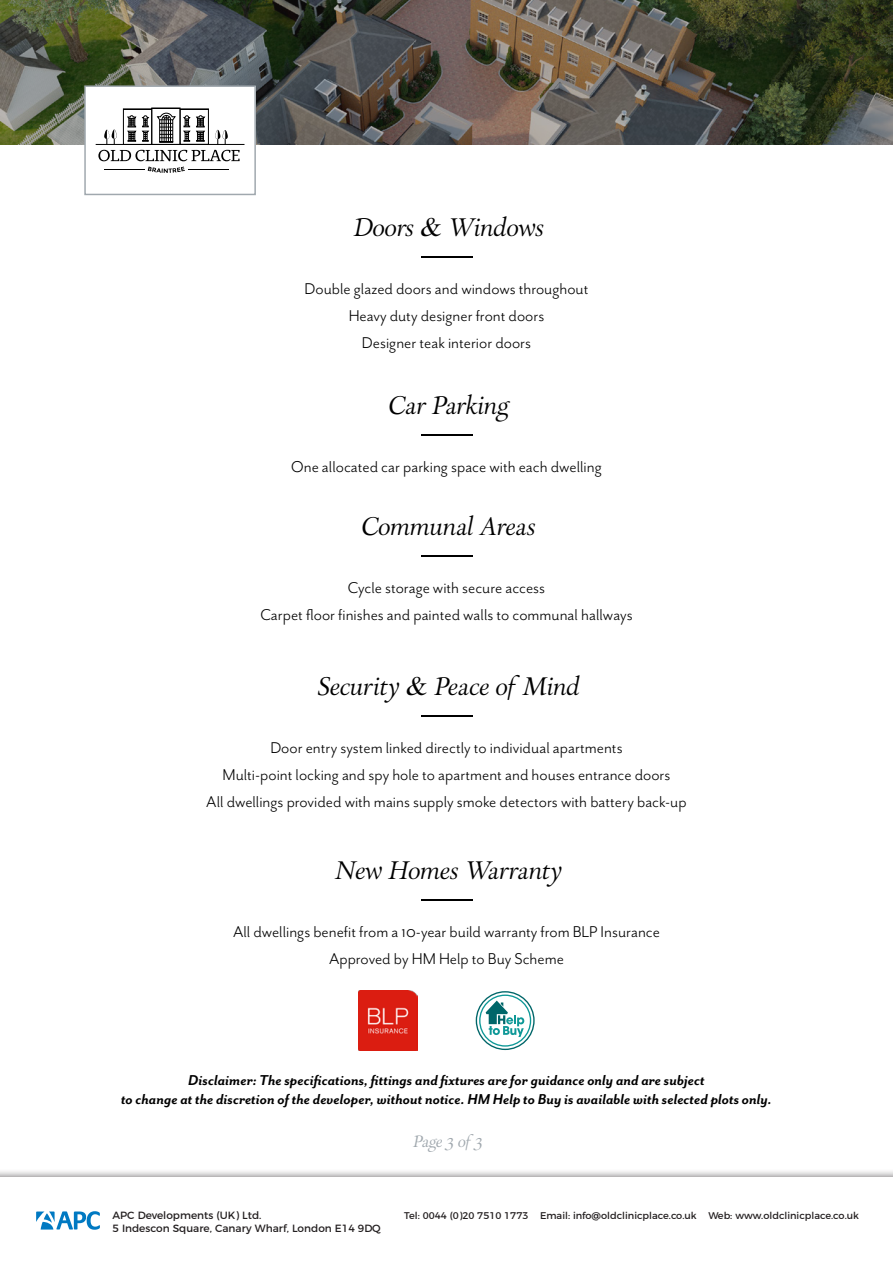
<style>
.page{position:relative;width:893px;height:1263px;background:#fff}
.page>*{position:absolute;margin:0;border:0;box-sizing:border-box;transform-origin:0 0}
.t1{font:300 25.5px "Park Lane";color:#000}
.t2{font:18px/27px "Mr Eaves San OT";color:#000;text-align:center}
.t3{font:italic 700 16.5px/18px "Mr Eaves San OT";color:#000;text-align:center}
.t4{font:300 16.5px "Park Lane";color:#a0a8ae}
.t5{font:10.5px/12.6px "Montserrat";color:#231f20}
.t6{font:9.75px "Montserrat";color:#231f20}
</style>
<div class="page">
<hr style="left:421px;top:256px;width:51px;height:1px;background:#000">
<hr style="left:421px;top:434px;width:51px;height:1px;background:#000">
<hr style="left:421px;top:556px;width:51px;height:1px;background:#000">
<hr style="left:421px;top:715px;width:51px;height:1px;background:#000">
<hr style="left:421px;top:899px;width:51px;height:1px;background:#000">
<img style="left:358px;top:991px;width:60px;height:59px">
<svg style="left:476px;top:991px;width:59px;height:59px"></svg>
<img style="left:0;top:0;width:893px;height:145px">
<div style="left:85px;top:86px;width:170px;height:108px;background:#fff"></div>
<svg style="left:148px;top:167px;width:37px;height:6px"></svg>
<hr style="left:104px;top:169px;width:41px;height:1px;background:#000">
<hr style="left:188px;top:169px;width:41px;height:1px;background:#000">
<hr style="left:96px;top:144px;width:148px;height:1px;background:#000">
<div style="left:152px;top:108px;width:28px;height:37px;border:1px solid #000"></div>
<svg style="left:98px;top:109px;width:142px;height:52px"></svg>
<div style="left:84px;top:85px;width:172px;height:110px;border:1px solid #a0a8ae"></div>
<div style="left:0;top:1169px;width:893px;height:94px;background:#231f20;opacity:.75"></div>
<div style="left:0;top:1178px;width:893px;height:85px;background:#fff"></div>
<svg style="left:36px;top:1211px;width:64px;height:19px"></svg>
<h1 class="t1" style="left:351px;top:214px;width:192px">Doors &amp; Windows</h1>
<p class="t2" style="left:305px;top:275px;width:285px">Double glazed doors and windows throughout<br>Heavy duty designer front doors<br>Designer teak interior doors</p>
<h1 class="t1" style="left:387px;top:392px;width:121px">Car Parking</h1>
<p class="t2" style="left:291px;top:453px;width:312px">One allocated car parking space with each dwelling</p>
<h1 class="t1" style="left:359px;top:514px;width:176px">Communal Areas</h1>
<p class="t2" style="left:260px;top:574px;width:374px">Cycle storage with secure access<br>Carpet floor finishes and painted walls to communal hallways</p>
<h1 class="t1" style="left:315px;top:673px;width:264px">Security &amp; Peace of Mind</h1>
<p class="t2" style="left:206px;top:734px;width:482px">Door entry system linked directly to individual apartments<br>Multi-point locking and spy hole to apartment and houses entrance doors<br>All dwellings provided with mains supply smoke detectors with battery back-up</p>
<h1 class="t1" style="left:333px;top:857px;width:229px">New Homes Warranty</h1>
<p class="t2" style="left:233px;top:918px;width:428px">All dwellings benefit from a 10-year build warranty from BLP Insurance<br>Approved by HM Help to Buy Scheme</p>
<p class="t3" style="left:121px;top:1072px;width:652px">Disclaimer: The specifications, fittings and fixtures are for guidance only and are subject<br>to change at the discretion of the developer, without notice. HM Help to Buy is available with selected plots only.</p>
<p class="t4" style="left:411px;top:1133px;width:72px">Page 3 of 3</p>
<p class="t5" style="left:112px;top:1208px;width:270px">APC Developments (UK) Ltd.<br>5 Indescon Square, Canary Wharf, London E14 9DQ</p>
<p class="t6" style="left:404px;top:1208px;width:456px">Tel: 0044 (0)20 7510 1773 Email: info@oldclinicplace.co.uk Web: www.oldclinicplace.co.uk</p>
</div>
